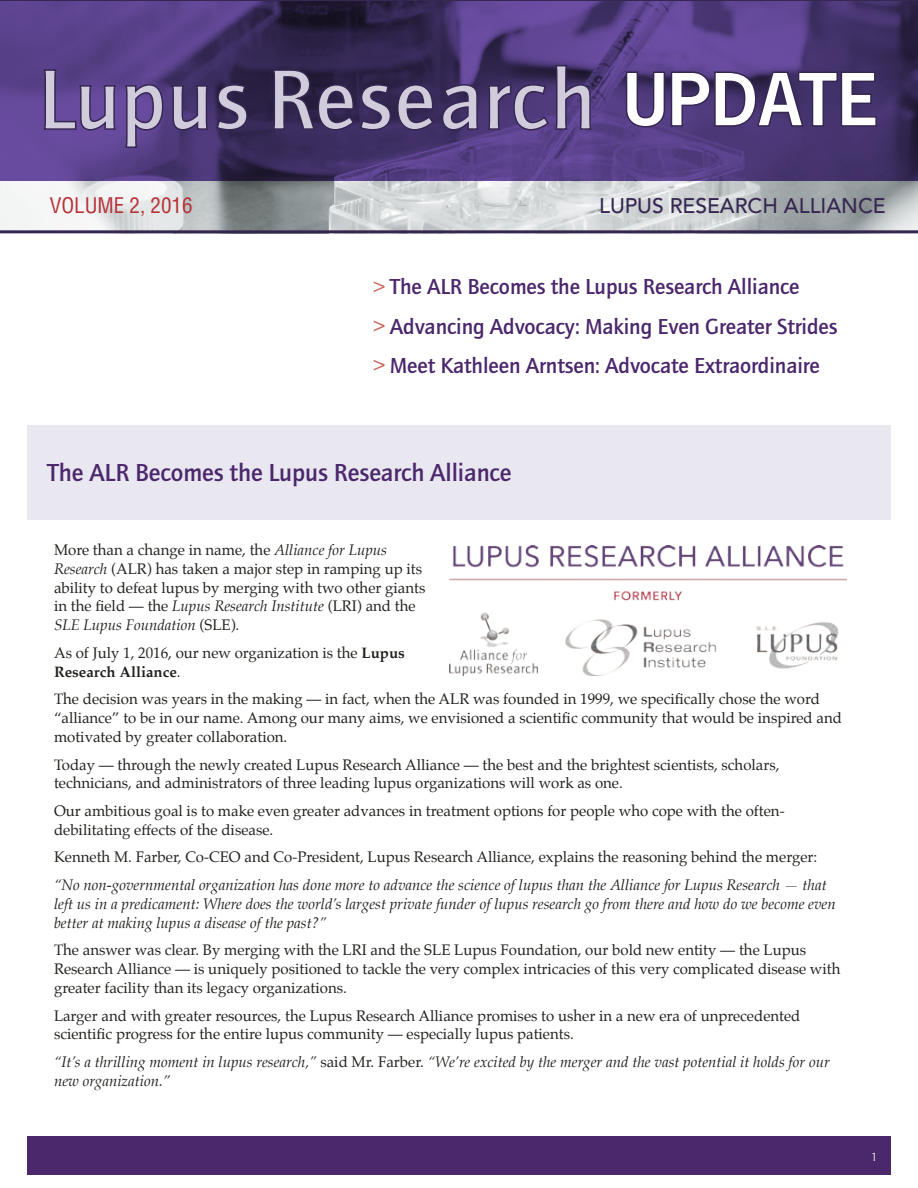
<style>
.page{position:relative;width:918px;height:1188px;background:#fff}
.page>*{position:absolute;margin:0;border:0;box-sizing:border-box;transform-origin:0 0}
.t1{font:25.5px "Quay Bld";letter-spacing:-.005em;color:#4b276c}
.t2{font:22.5px/39.2px "Quay Bld";letter-spacing:-.005em;color:#4b276c}
.t3{font:500 21px "Avenir";color:#362752}
.t4{font:condensed 21px "Helvetica LT Std";color:#b63035}
.t5{font:15px/18.8px "Palatino";color:#20231e}
.t6{font:italic 15px/18.8px "Palatino";color:#20231e}
.t7{font:12px "Quay";color:#fff}
.s1{color:#fff}
.s2{font-style:italic}
.s3{font-weight:700}
.s4{font-style:normal}
</style>
<div class="page">
<img style="left:0;top:181px;width:918px;height:49px">
<svg style="left:0;top:0;width:918px;height:181px;background:#4d3878"></svg>
<svg style="left:43px;top:68px;width:74px;height:63px;background:#7a689f"></svg>
<svg style="left:124px;top:83px;width:40px;height:66px;background:#8070a2"></svg>
<svg style="left:171px;top:84px;width:38px;height:47px;background:#7c7097"></svg>
<svg style="left:215px;top:83px;width:34px;height:48px;background:#675e7f"></svg>
<svg style="left:272px;top:69px;width:163px;height:62px;background:#605678"></svg>
<svg style="left:441px;top:83px;width:38px;height:48px;background:#776c8f"></svg>
<svg style="left:487px;top:64px;width:105px;height:67px;background:#665885"></svg>
<hr style="left:0;top:230px;width:918px;height:3px;background:#362752">
<svg style="left:625px;top:71px;width:253px;height:57px"></svg>
<div style="left:27px;top:426px;width:864px;height:94px;background:#e9e8f1"></div>
<div style="left:27px;top:1136px;width:864px;height:38px;background:#4b276c"></div>
<img style="left:450px;top:546px;width:396px;height:130px">
<h3 class="t4" style="left:50px;top:193px;width:144px">VOLUME 2, 2016</h3>
<h3 class="t3" style="left:599px;top:194px;width:288px">LUPUS RESEARCH ALLIANCE</h3>
<h2 class="t2" style="left:374px;top:269px;width:466px"><span class="s1">&gt;</span> The ALR Becomes the Lupus Research Alliance<br><span class="s1">&gt;</span> Advancing Advocacy: Making Even Greater Strides <span class="s1">&gt;</span> Meet Kathleen Arntsen: Advocate Extraordinaire</h2>
<h1 class="t1" style="left:47px;top:456px;width:466px">The ALR Becomes the Lupus Research Alliance</h1>
<p class="t5" style="left:54px;top:541px;width:373px">More than a change in name, the <span class="s2">Alliance for Lupus Research</span> (ALR) has taken a major step in ramping up its ability to defeat lupus by merging with two other giants in the field — the <span class="s2">Lupus Research Institute</span> (LRI) and the <span class="s2">SLE Lupus Foundation</span> (SLE).</p>
<p class="t5" style="left:54px;top:643px;width:352px">As of July 1, 2016, our new organization is the <span class="s3">Lupus<br>Research Alliance</span>.</p>
<p class="t5" style="left:54px;top:690px;width:789px">The decision was years in the making — in fact, when the ALR was founded in 1999, we specifically chose the word “alliance” to be in our name. Among our many aims, we envisioned a scientific community that would be inspired and motivated by greater collaboration.</p>
<p class="t5" style="left:54px;top:755px;width:727px">Today — through the newly created Lupus Research Alliance — the best and the brightest scientists, scholars, technicians, and administrators of three leading lupus organizations will work as one.</p>
<p class="t5" style="left:54px;top:801px;width:732px">Our ambitious goal is to make even greater advances in treatment options for people who cope with the often&shy;debilitating effects of the disease.</p>
<p class="t5" style="left:54px;top:848px;width:765px">Kenneth M. Farber, Co-CEO and Co-President, Lupus Research Alliance, explains the reasoning behind the merger:</p>
<p class="t6" style="left:54px;top:875px;width:783px">“No non-governmental organization has done more to advance the science of lupus than the Alliance for Lupus Research — that left us in a predicament: Where does the world’s largest private funder of lupus research go from there and how do we become even better at making lupus a disease of the past?”</p>
<p class="t5" style="left:54px;top:941px;width:788px">The answer was clear. By merging with the LRI and the SLE Lupus Foundation, our bold new entity — the Lupus<br>Research Alliance — is uniquely positioned to tackle the very complex intricacies of this very complicated disease with greater facility than its legacy organizations.</p>
<p class="t5" style="left:54px;top:1006px;width:748px">Larger and with greater resources, the Lupus Research Alliance promises to usher in a new era of unprecedented scientific progress for the entire lupus community — especially lupus patients.</p>
<p class="t6" style="left:54px;top:1052px;width:777px">“It’s a thrilling moment in lupus research,” <span class="s4">said Mr. Farber.</span> “We’re excited by the merger and the vast potential it holds for our new organization.”</p>
<p class="t7" style="left:871px;top:1150px;width:8px">1</p>
</div>
